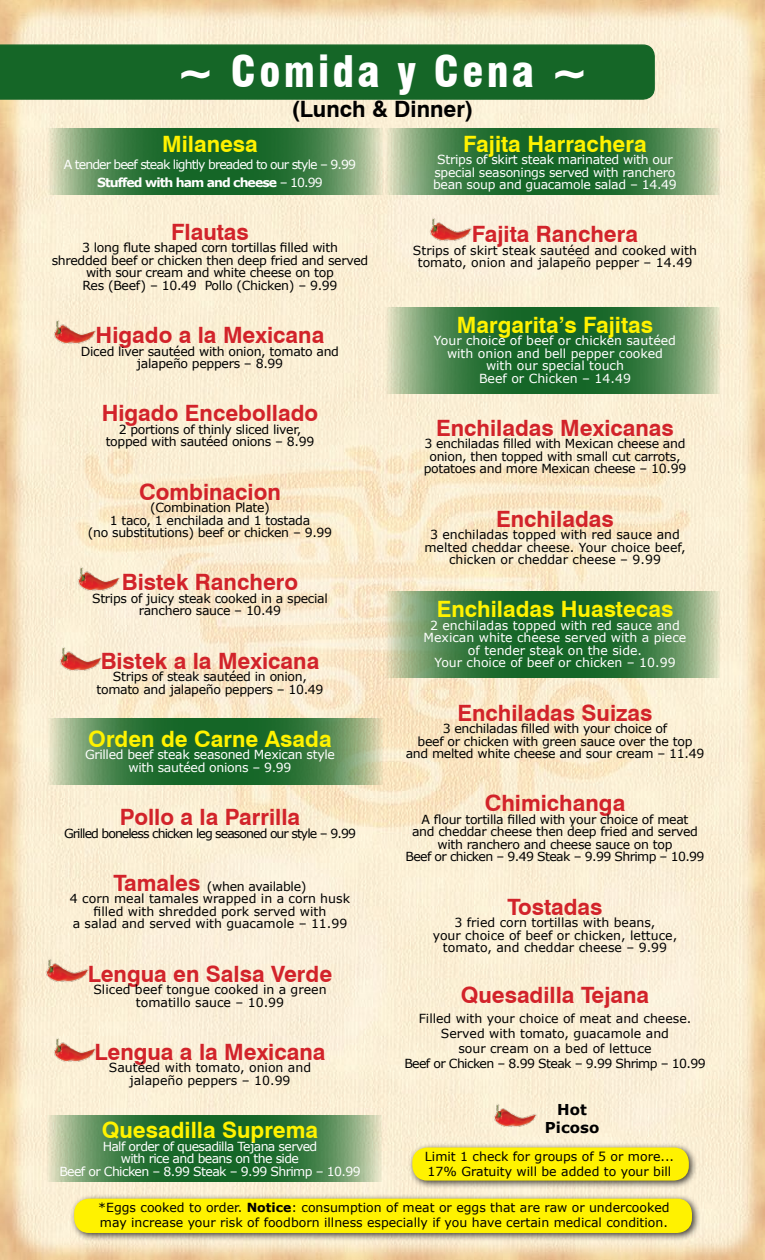
<style>
.page{position:relative;width:765px;height:1260px;background:#fff}
.page>*{position:absolute;margin:0;border:0;box-sizing:border-box;transform-origin:0 0}
.t1{font:900 condensed 42.5px "Swiss 721 BT";letter-spacing:.075em;color:#fff}
.t2{font:700 22.5px "Swiss 721 BT";color:#d2232a}
.t3{font:700 22.5px "Swiss 721 BT";color:#fff200}
.t4{font:700 22.5px "Swiss 721 BT";color:#000}
.t5{font:700 15px/17.5px "Verdana";color:#000;text-align:center}
.t6{font:12.5px/12.5px "Verdana";color:#000;text-align:center}
.t7{font:12.5px/12.5px "Verdana";letter-spacing:-.025em;color:#000;text-align:center}
.t8{font:12.5px/12.5px "Verdana";color:#fff;text-align:center}
.t9{font:12.5px/12.5px "Verdana";letter-spacing:-.025em;color:#fff;text-align:center}
.t10{font:12.5px/12.5px "Verdana";letter-spacing:-.05em;color:#fff;text-align:center}
.t11{font:12.5px/17.5px "Verdana";letter-spacing:-.075em;color:#fff;text-align:center}
.t12{font:12.5px "Verdana";letter-spacing:-.075em;color:#000}
.s1{font-weight:700}
.s2{font-family:"Swiss 721 BT";font-weight:700;font-size:22.5px;color:#d2232a}
</style>
<div class="page">
<img style="left:0;top:0;width:765px;height:1260px">
<div style="left:0;top:44px;width:655px;height:56px;background:#156627"></div>
<svg style="left:46px;top:129px;width:336px;height:66px;background:#4b8650"></svg>
<svg style="left:46px;top:719px;width:336px;height:66px;background:#4b854e"></svg>
<svg style="left:45px;top:1115px;width:336px;height:66px;background:#4b8650"></svg>
<svg style="left:384px;top:308px;width:336px;height:86px;background:#4b8650"></svg>
<svg style="left:384px;top:591px;width:336px;height:87px;background:#4b854f"></svg>
<svg style="left:384px;top:129px;width:336px;height:66px;background:#4b8650"></svg>
<img style="left:51px;top:319px;width:45px;height:28px">
<img style="left:57px;top:645px;width:45px;height:28px">
<img style="left:76px;top:566px;width:45px;height:27px">
<img style="left:44px;top:957px;width:45px;height:28px">
<img style="left:51px;top:1037px;width:46px;height:27px">
<img style="left:427px;top:216px;width:45px;height:28px">
<div style="left:408px;top:1143px;width:290px;height:47px;background:#000;opacity:.75"></div>
<div style="left:412px;top:1148px;width:277px;height:33px;background:#fff200;border-radius:15px"></div>
<div style="left:70px;top:1194px;width:631px;height:48px;background:#000;opacity:.75"></div>
<div style="left:74px;top:1199px;width:618px;height:34px;background:#fff200;border-radius:15px"></div>
<img style="left:492px;top:1102px;width:45px;height:28px">
<h1 class="t1" style="left:178px;top:46px;width:411px">~ Comida y Cena ~</h1>
<h2 class="t4" style="left:292px;top:96px;width:183px">(Lunch &amp; Dinner)</h2>
<h2 class="t3" style="left:162px;top:130px;width:97px">Milanesa</h2>
<p class="t11" style="left:64px;top:156px;width:294px">A tender beef steak lightly breaded to our style – 9.99<br><span class="s1">Stuffed with ham and cheese</span> – 10.99</p>
<h2 class="t2" style="left:171px;top:218px;width:79px">Flautas</h2>
<p class="t7" style="left:52px;top:241px;width:318px">3 long flute shaped corn tortillas filled with<br>shredded beef or chicken then deep fried and served with sour cream and white cheese on top<br>Res (Beef) – 10.49 Pollo (Chicken) – 9.99</p>
<h2 class="t2" style="left:96px;top:321px;width:230px">Higado a la Mexicana</h2>
<p class="t7" style="left:81px;top:345px;width:260px">Diced liver sautéed with onion, tomato and jalapeño peppers – 8.99</p>
<h2 class="t2" style="left:102px;top:400px;width:218px">Higado Encebollado</h2>
<p class="t7" style="left:106px;top:423px;width:210px">2 portions of thinly sliced liver, topped with sautéed onions – 8.99</p>
<h2 class="t2" style="left:139px;top:478px;width:143px">Combinacion</h2>
<p class="t7" style="left:88px;top:501px;width:246px">(Combination Plate)<br>1 taco, 1 enchilada and 1 tostada<br>(no substitutions) beef or chicken – 9.99</p>
<h2 class="t2" style="left:122px;top:569px;width:178px">Bistek Ranchero</h2>
<p class="t7" style="left:92px;top:592px;width:237px">Strips of juicy steak cooked in a special ranchero sauce – 10.49</p>
<h2 class="t2" style="left:101px;top:647px;width:220px">Bistek a la Mexicana</h2>
<p class="t7" style="left:96px;top:670px;width:229px">Strips of steak sautéed in onion, tomato and jalapeño peppers – 10.49</p>
<h2 class="t3" style="left:88px;top:725px;width:245px">Orden de Carne Asada</h2>
<p class="t9" style="left:85px;top:748px;width:252px">Grilled beef steak seasoned Mexican style with sautéed onions – 9.99</p>
<h2 class="t2" style="left:120px;top:803px;width:182px">Pollo a la Parrilla</h2>
<p class="t12" style="left:64px;top:824px;width:293px">Grilled boneless chicken leg seasoned our style – 9.99</p>
<p class="t6" style="left:70px;top:880px;width:282px"><span class="s2">Tamales</span> (when available)<br>4 corn meal tamales wrapped in a corn husk filled with shredded pork served with<br>a salad and served with guacamole – 11.99</p>
<h2 class="t2" style="left:88px;top:960px;width:246px">Lengua en Salsa Verde</h2>
<p class="t6" style="left:93px;top:983px;width:235px">Sliced beef tongue cooked in a green tomatillo sauce – 10.99</p>
<h2 class="t2" style="left:94px;top:1038px;width:233px">Lengua a la Mexicana</h2>
<p class="t6" style="left:109px;top:1061px;width:204px">Sautéed with tomato, onion and jalapeño peppers – 10.99</p>
<h2 class="t3" style="left:102px;top:1116px;width:218px">Quesadilla Suprema</h2>
<p class="t10" style="left:59px;top:1140px;width:303px">Half order of quesadilla Tejana served<br>with rice and beans on the side<br>Beef or Chicken – 8.99 Steak – 9.99 Shrimp – 10.99</p>
<h2 class="t3" style="left:463px;top:130px;width:185px">Fajita Harrachera</h2>
<p class="t9" style="left:433px;top:153px;width:245px">Strips of skirt steak marinated with our special seasonings served with ranchero bean soup and guacamole salad – 14.49</p>
<h2 class="t2" style="left:472px;top:221px;width:168px">Fajita Ranchera</h2>
<p class="t6" style="left:413px;top:244px;width:286px">Strips of skirt steak sautéed and cooked with tomato, onion and jalapeño pepper – 14.49</p>
<h2 class="t3" style="left:457px;top:311px;width:198px">Margarita’s Fajitas</h2>
<p class="t8" style="left:434px;top:334px;width:244px">Your choice of beef or chicken sautéed with onion and bell pepper cooked with our special touch<br>Beef or Chicken – 14.49</p>
<h2 class="t2" style="left:436px;top:414px;width:239px">Enchiladas Mexicanas</h2>
<p class="t7" style="left:424px;top:437px;width:264px">3 enchiladas filled with Mexican cheese and onion, then topped with small cut carrots, potatoes and more Mexican cheese – 10.99</p>
<h2 class="t2" style="left:496px;top:505px;width:119px">Enchiladas</h2>
<p class="t6" style="left:424px;top:528px;width:263px">3 enchiladas topped with red sauce and melted cheddar cheese. Your choice beef, chicken or cheddar cheese – 9.99</p>
<h2 class="t3" style="left:437px;top:596px;width:238px">Enchiladas Huastecas</h2>
<p class="t8" style="left:424px;top:619px;width:264px">2 enchiladas topped with red sauce and Mexican white cheese served with a piece of tender steak on the side.<br>Your choice of beef or chicken – 10.99</p>
<h2 class="t2" style="left:457px;top:699px;width:197px">Enchiladas Suizas</h2>
<p class="t7" style="left:406px;top:722px;width:300px">3 enchiladas filled with your choice of<br>beef or chicken with green sauce over the top and melted white cheese and sour cream – 11.49</p>
<h2 class="t2" style="left:485px;top:790px;width:142px">Chimichanga</h2>
<p class="t7" style="left:405px;top:813px;width:301px">A flour tortilla filled with your choice of meat<br>and cheddar cheese then deep fried and served with ranchero and cheese sauce on top<br>Beef or chicken – 9.49 Steak – 9.99 Shrimp – 10.99</p>
<h2 class="t2" style="left:507px;top:893px;width:97px">Tostadas</h2>
<p class="t6" style="left:433px;top:916px;width:246px">3 fried corn tortillas with beans,<br>your choice of beef or chicken, lettuce, tomato, and cheddar cheese – 9.99</p>
<h2 class="t2" style="left:461px;top:981px;width:190px">Quesadilla Tejana</h2>
<p class="t6" style="left:404px;top:1011px;width:303px;line-height:15px">Filled with your choice of meat and cheese.<br>Served with tomato, guacamole and<br>sour cream on a bed of lettuce<br>Beef or Chicken – 8.99 Steak – 9.99 Shrimp – 10.99</p>
<p class="t5" style="left:545px;top:1101px;width:56px">Hot<br>Picoso</p>
<p class="t6" style="left:425px;top:1149px;width:251px;line-height:15px;text-align:left">Limit 1 check for groups of 5 or more...<br>17% Gratuity will be added to your bill</p>
<p class="t6" style="left:98px;top:1200px;width:573px;line-height:15px;text-align:left">*Eggs cooked to order. <span class="s1">Notice</span>: consumption of meat or eggs that are raw or undercooked may increase your risk of foodborn illness especially if you have certain medical condition.</p>
</div>
